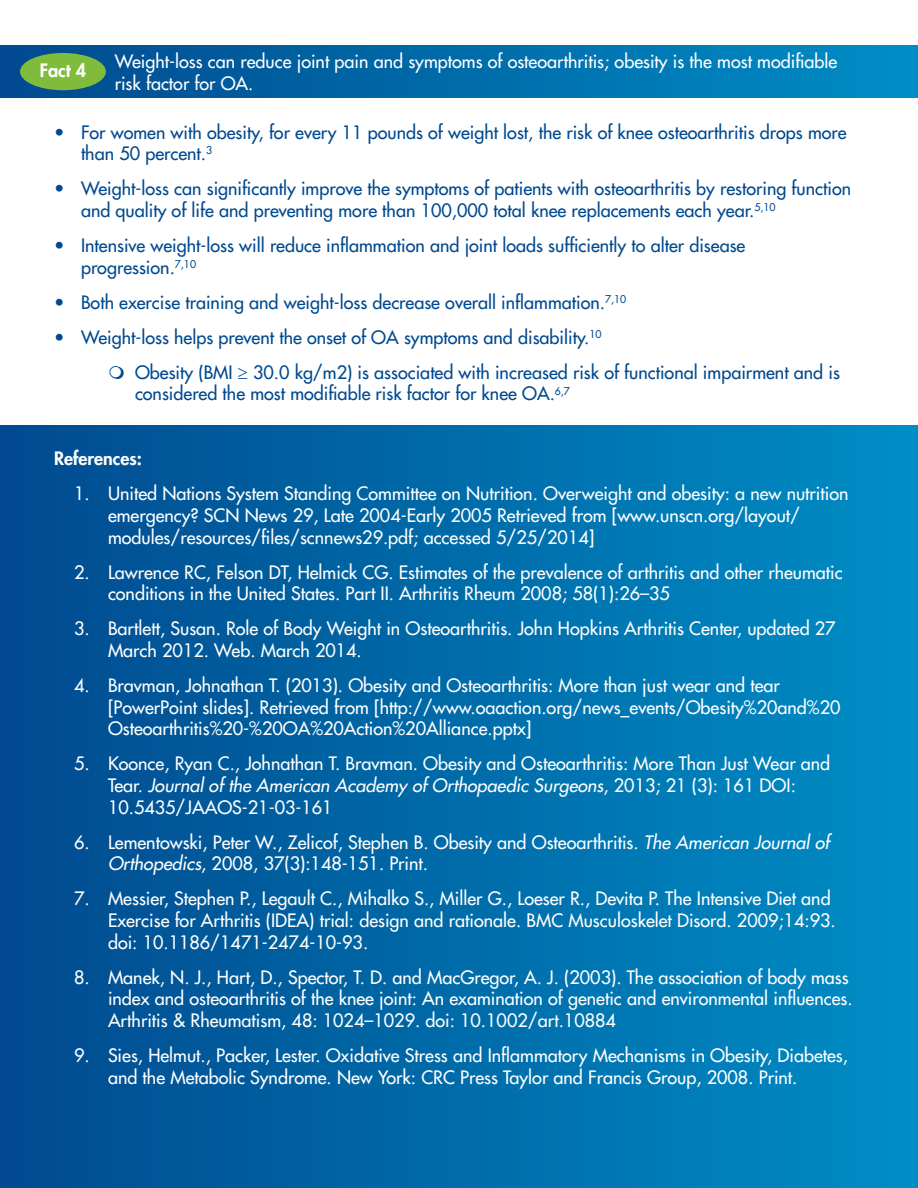
<style>
.page{position:relative;width:918px;height:1188px;background:#fff}
.page>*{position:absolute;margin:0;border:0;box-sizing:border-box;transform-origin:0 0}
.t1{font:18px/21.6px "Futura LT";color:#fff}
.t2{font:18px/21.6px "Futura LT";color:#014990}
.t3{font:800 18px "Futura LT";color:#fff}
.s1{font-style:italic}
</style>
<div class="page">
<div style="left:0;top:45px;width:918px;height:53px;background:linear-gradient(to right,#014a8e,#008dc5)"></div>
<div style="left:20px;top:53px;width:86px;height:37px;background:#80bc3c;border-radius:50%"></div>
<div style="left:0;top:426px;width:918px;height:762px;background:linear-gradient(to right,#01498e,#008dc5)"></div>
<p class="t3" style="left:40px;top:59px;width:48px">Fact 4</p>
<p class="t1" style="left:115px;top:51px;width:724px">Weight-loss can reduce joint pain and symptoms of osteoarthritis; obesity is the most modifiable risk factor for OA.</p>
<p class="t2" style="left:81px;top:121px;width:767px;text-indent:-27px">• For women with obesity, for every 11 pounds of weight lost, the risk of knee osteoarthritis drops more than 50 percent.<sup>3</sup></p>
<p class="t2" style="left:81px;top:178px;width:772px;text-indent:-27px">• Weight-loss can significantly improve the symptoms of patients with osteoarthritis by restoring function and quality of life and preventing more than 100,000 total knee replacements each year.<sup>5,10</sup></p>
<p class="t2" style="left:81px;top:234px;width:666px;text-indent:-27px">• Intensive weight-loss will reduce inflammation and joint loads sufficiently to alter disease progression.<sup>7,10</sup></p>
<p class="t2" style="left:54px;top:291px;width:574px">• Both exercise training and weight-loss decrease overall inflammation.<sup>7,10</sup></p>
<p class="t2" style="left:54px;top:326px;width:549px">• Weight-loss helps prevent the onset of OA symptoms and disability.<sup>10</sup></p>
<p class="t2" style="left:135px;top:361px;width:707px">Obesity (BMI ≥ 30.0 kg/m2) is associated with increased risk of functional impairment and is considered the most modifiable risk factor for knee OA.<sup>6,7</sup></p>
<p class="t3" style="left:54px;top:447px;width:90px">References:</p>
<p class="t1" style="left:108px;top:483px;width:742px;text-indent:-34px">1. United Nations System Standing Committee on Nutrition. Overweight and obesity: a new nutrition emergency? SCN News 29, Late 2004-Early 2005 Retrieved from [www.unscn.org/layout/ modules/resources/files/scnnews29.pdf; accessed 5/25/2014]</p>
<p class="t1" style="left:108px;top:561px;width:736px;text-indent:-34px">2. Lawrence RC, Felson DT, Helmick CG. Estimates of the prevalence of arthritis and other rheumatic conditions in the United States. Part II. Arthritis Rheum 2008; 58(1):26–35</p>
<p class="t1" style="left:108px;top:618px;width:729px;text-indent:-34px">3. Bartlett, Susan. Role of Body Weight in Osteoarthritis. John Hopkins Arthritis Center, updated 27<br>March 2012. Web. March 2014.</p>
<p class="t1" style="left:108px;top:675px;width:734px;text-indent:-34px">4. Bravman, Johnathan T. (2013). Obesity and Osteoarthritis: More than just wear and tear [PowerPoint slides]. Retrieved from [http://www.oaaction.org/news_events/Obesity%20and%20<br>Osteoarthritis%20-%20OA%20Action%20Alliance.pptx]</p>
<p class="t1" style="left:108px;top:753px;width:724px;text-indent:-34px">5. Koonce, Ryan C., Johnathan T. Bravman. Obesity and Osteoarthritis: More Than Just Wear and<br>Tear. <span class="s1">Journal of the American Academy of Orthopaedic Surgeons</span>, 2013; 21 (3): 161 DOI:<br>10.5435/JAAOS-21-03-161</p>
<p class="t1" style="left:108px;top:831px;width:723px;text-indent:-34px">6. Lementowski, Peter W., Zelicof, Stephen B. Obesity and Osteoarthritis. <span class="s1">The American Journal of<br>Orthopedics</span>, 2008, 37(3):148-151. Print.</p>
<p class="t1" style="left:108px;top:888px;width:729px;text-indent:-34px">7. Messier, Stephen P., Legault C., Mihalko S., Miller G., Loeser R., Devita P. The Intensive Diet and<br>Exercise for Arthritis (IDEA) trial: design and rationale. BMC Musculoskelet Disord. 2009;14:93. doi: 10.1186/1471-2474-10-93.</p>
<p class="t1" style="left:108px;top:966px;width:746px;text-indent:-34px">8. Manek, N. J., Hart, D., Spector, T. D. and MacGregor, A. J. (2003). The association of body mass index and osteoarthritis of the knee joint: An examination of genetic and environmental influences.<br>Arthritis &amp; Rheumatism, 48: 1024–1029. doi: 10.1002/art.10884</p>
<p class="t1" style="left:108px;top:1044px;width:742px;text-indent:-34px">9. Sies, Helmut., Packer, Lester. Oxidative Stress and Inflammatory Mechanisms in Obesity, Diabetes, and the Metabolic Syndrome. New York: CRC Press Taylor and Francis Group, 2008. Print.</p>
</div>
